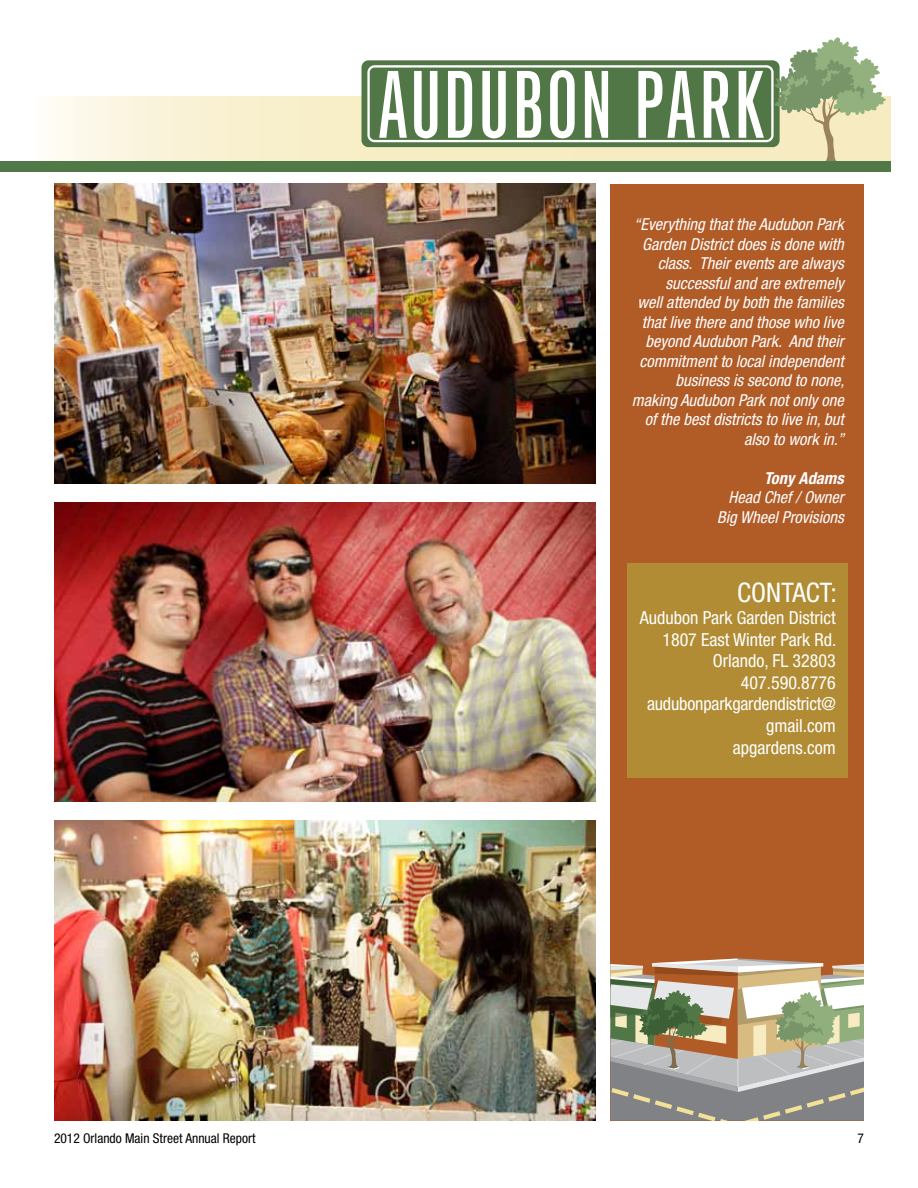
<style>
.page{position:relative;width:918px;height:1188px;background:#fff}
.page>*{position:absolute;margin:0;border:0;box-sizing:border-box;transform-origin:0 0}
.t1{font:extra-condensed 91.35px "Grotesque";letter-spacing:.03em;color:#fff}
.t2{font:condensed 27px "Helvetica Neue";color:#fff}
.t3{font:condensed 18px/21.6px "Helvetica Neue";color:#fff;text-align:right}
.t4{font:italic condensed 16.5px/19.5px "Helvetica Neue";color:#fff;text-align:right}
.t5{font:italic 700 condensed 16.5px "Helvetica Neue";color:#fff}
.t6{font:condensed 13.5px "Helvetica Neue";color:#000}
</style>
<div class="page">
<svg style="left:51px;top:97px;width:840px;height:64px;background:#f7f0d4"></svg>
<svg style="left:367px;top:37px;width:521px;height:124px"></svg>
<div style="left:610px;top:184px;width:254px;height:936px;background:#b15b27"></div>
<div style="left:628px;top:564px;width:220px;height:214px;background:#b18c35"></div>
<img style="left:54px;top:184px;width:541px;height:299px">
<img style="left:54px;top:502px;width:541px;height:300px">
<img style="left:54px;top:821px;width:541px;height:299px">
<svg style="left:610px;top:958px;width:254px;height:162px;background:#aca693"></svg>
<div style="left:0;top:161px;width:891px;height:11px;background:#517847"></div>
<h1 class="t1" style="left:377px;top:51px;width:383px">AUDUBON PARK</h1>
<p class="t4" style="left:632px;top:215px;width:214px">“Everything that the Audubon Park<br>Garden District does is done with class. Their events are always successful and are extremely<br>well attended by both the families that live there and those who live beyond Audubon Park. And their commitment to local independent business is second to none, making Audubon Park not only one of the best districts to live in, but also to work in.”</p>
<p class="t5" style="left:764px;top:468px;width:81px">Tony Adams</p>
<p class="t4" style="left:717px;top:488px;width:128px">Head Chef / Owner<br>Big Wheel Provisions</p>
<h2 class="t2" style="left:737px;top:577px;width:29px">Contact</h2>
<h2 class="t2" style="left:830px;top:577px;width:8px">:</h2>
<p class="t3" style="left:640px;top:607px;width:198px">Audubon Park Garden District<br>1807 East Winter Park Rd.<br>Orlando, FL 32803<br>407.590.8776 audubonparkgardendistrict@ gmail.com<br>apgardens.com</p>
<p class="t6" style="left:54px;top:1130px;width:203px">2012 Orlando Main Street Annual Report</p>
<p class="t6" style="left:858px;top:1130px;width:8px">7</p>
</div>
